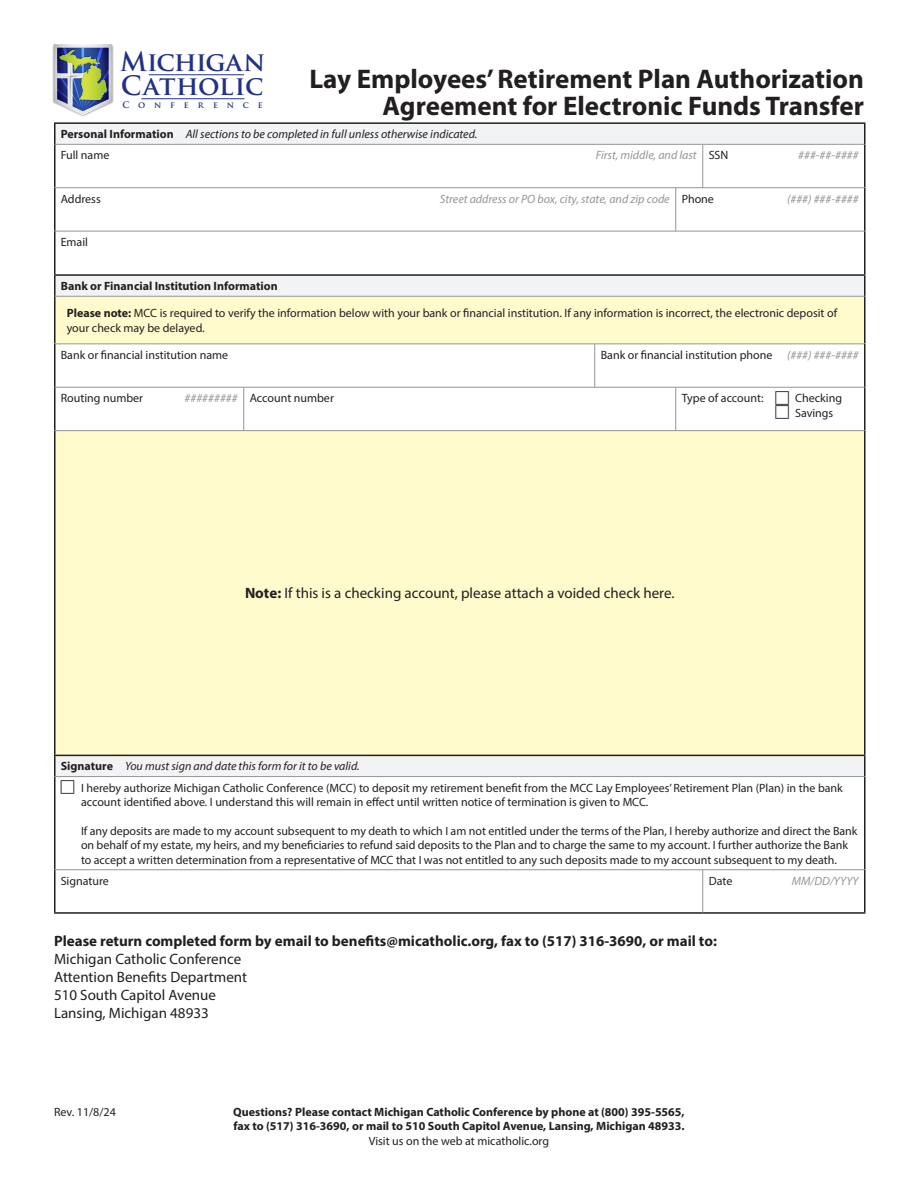
<style>
.page{position:relative;width:918px;height:1188px;background:#fff}
.page>*{position:absolute;margin:0;border:0;box-sizing:border-box;transform-origin:0 0}
.t1{font:700 27px/27px "Myriad Pro";color:#231f20;text-align:right}
.t2{font:700 26.1px/23.9px "Trajan Pro";letter-spacing:-.015em;color:#223184}
.t3{font:15px/18px "Myriad Pro";color:#231f20}
.t4{font:700 15px "Myriad Pro";color:#231f20}
.t5{font:12px/14.4px "Myriad Pro";color:#231f20}
.t6{font:700 12px/14.4px "Myriad Pro";color:#231f20}
.t7{font:italic 12px "Myriad Pro";color:#939598}
.t8{font:italic 12px/21.1px "Myriad Pro";color:#231f20}
.t9{font:700 8.7px "Trajan Pro";letter-spacing:1.015em;color:#223184}
.s1{font-weight:700;font-style:normal}
.s2{font-style:normal}
.s3{font-style:normal;color:#231f20}
.s4{font-weight:700}
.s5{font-style:italic;color:#939598}
.s6{font-style:italic}
</style>
<div class="page">
<div style="left:55px;top:123px;width:810px;height:21px;background:#f2f3f4"></div>
<hr style="left:54px;top:122px;width:812px;height:2px;background:#231f20">
<hr style="left:54px;top:124px;width:2px;height:20px;background:#231f20">
<hr style="left:864px;top:124px;width:2px;height:20px;background:#231f20">
<hr style="left:54px;top:144px;width:649px;height:1px;background:#939598">
<hr style="left:703px;top:144px;width:163px;height:1px;background:#939598">
<hr style="left:54px;top:145px;width:2px;height:43px;background:#231f20">
<hr style="left:864px;top:145px;width:2px;height:43px;background:#231f20">
<hr style="left:702px;top:145px;width:1px;height:43px;background:#939598">
<hr style="left:54px;top:187px;width:622px;height:1px;background:#939598">
<hr style="left:676px;top:187px;width:190px;height:1px;background:#939598">
<hr style="left:54px;top:188px;width:2px;height:43px;background:#231f20">
<hr style="left:864px;top:188px;width:2px;height:43px;background:#231f20">
<hr style="left:675px;top:188px;width:1px;height:43px;background:#939598">
<hr style="left:54px;top:231px;width:812px;height:1px;background:#939598">
<hr style="left:54px;top:231px;width:2px;height:43px;background:#231f20">
<hr style="left:864px;top:231px;width:2px;height:43px;background:#231f20">
<div style="left:55px;top:275px;width:810px;height:21px;background:#f2f3f4"></div>
<hr style="left:54px;top:274px;width:812px;height:2px;background:#231f20">
<hr style="left:54px;top:276px;width:2px;height:20px;background:#231f20">
<hr style="left:864px;top:276px;width:2px;height:20px;background:#231f20">
<div style="left:55px;top:296px;width:810px;height:48px;background:#fffbcc"></div>
<hr style="left:54px;top:296px;width:812px;height:1px;background:#939598">
<hr style="left:54px;top:296px;width:2px;height:48px;background:#231f20">
<hr style="left:864px;top:296px;width:2px;height:48px;background:#231f20">
<hr style="left:54px;top:344px;width:541px;height:1px;background:#939598">
<hr style="left:595px;top:344px;width:271px;height:1px;background:#939598">
<hr style="left:54px;top:344px;width:2px;height:43px;background:#231f20">
<hr style="left:864px;top:344px;width:2px;height:43px;background:#231f20">
<hr style="left:594px;top:344px;width:1px;height:43px;background:#939598">
<hr style="left:54px;top:387px;width:190px;height:1px;background:#939598">
<hr style="left:244px;top:387px;width:432px;height:1px;background:#939598">
<hr style="left:676px;top:387px;width:190px;height:1px;background:#939598">
<hr style="left:54px;top:387px;width:2px;height:43px;background:#231f20">
<hr style="left:864px;top:387px;width:2px;height:43px;background:#231f20">
<hr style="left:243px;top:387px;width:1px;height:43px;background:#939598">
<hr style="left:675px;top:387px;width:1px;height:43px;background:#939598">
<div style="left:55px;top:431px;width:810px;height:324px;background:#fffbcc"></div>
<hr style="left:54px;top:430px;width:812px;height:1px;background:#939598">
<hr style="left:54px;top:431px;width:2px;height:324px;background:#231f20">
<hr style="left:864px;top:431px;width:2px;height:324px;background:#231f20">
<div style="left:55px;top:755px;width:810px;height:21px;background:#f2f3f4"></div>
<hr style="left:54px;top:755px;width:812px;height:1px;background:#231f20">
<hr style="left:54px;top:756px;width:2px;height:20px;background:#231f20">
<hr style="left:864px;top:756px;width:2px;height:20px;background:#231f20">
<hr style="left:54px;top:776px;width:812px;height:1px;background:#939598">
<hr style="left:54px;top:777px;width:2px;height:93px;background:#231f20">
<hr style="left:864px;top:777px;width:2px;height:93px;background:#231f20">
<hr style="left:54px;top:870px;width:649px;height:1px;background:#939598">
<hr style="left:54px;top:870px;width:2px;height:42px;background:#231f20">
<hr style="left:54px;top:912px;width:649px;height:2px;background:#231f20">
<hr style="left:703px;top:912px;width:163px;height:2px;background:#231f20">
<hr style="left:703px;top:870px;width:163px;height:1px;background:#939598">
<hr style="left:702px;top:870px;width:1px;height:42px;background:#939598">
<hr style="left:864px;top:870px;width:2px;height:42px;background:#231f20">
<img style="left:52px;top:44px;width:62px;height:73px">
<img style="left:54px;top:44px;width:58px;height:71px">
<hr style="left:149px;top:75px;width:95px;height:1px;background:#223184">
<hr style="left:142px;top:98px;width:102px;height:1px;background:#223184">
<h2 class="t2" style="left:120px;top:50px;width:147px">Michigan<br>Catholic</h2>
<p class="t9" style="left:122px;top:99px;width:142px">Conference</p>
<h1 class="t1" style="left:309px;top:65px;width:556px">Lay Employees’ Retirement Plan Authorization<br>Agreement for Electronic Funds Transfer</h1>
<p class="t8" style="left:61px;top:123px;width:418px"><span class="s1">Personal Information</span> All sections to be completed in full unless otherwise indicated.<br><span class="s2">Full name</span></p>
<p class="t7" style="left:596px;top:148px;width:134px">First, middle, and last <span class="s3">SSN</span></p>
<p class="t7" style="left:798px;top:148px;width:62px">###-##-####</p>
<p class="t5" style="left:61px;top:191px;width:42px">Address</p>
<p class="t7" style="left:440px;top:191px;width:276px">Street address or PO box, city, state, and zip code <span class="s3">Phone</span></p>
<p class="t7" style="left:787px;top:191px;width:73px">(###) ###-####</p>
<p class="t5" style="left:61px;top:235px;width:29px">Email</p>
<p class="t6" style="left:61px;top:278px;width:219px">Bank or Financial Institution Information</p>
<p class="t5" style="left:67px;top:306px;width:772px"><span class="s4">Please note:</span> MCC is required to verify the information below with your bank or financial institution. If any information is incorrect, the electronic deposit of your check may be delayed.</p>
<p class="t5" style="left:61px;top:347px;width:169px">Bank or financial institution name</p>
<p class="t5" style="left:601px;top:347px;width:259px">Bank or financial institution phone <span class="s5">(###) ###-####</span></p>
<p class="t5" style="left:61px;top:391px;width:84px">Routing number</p>
<p class="t5" style="left:185px;top:391px;width:151px"><span class="s5">#########</span> Account number</p>
<p class="t5" style="left:682px;top:391px;width:83px">Type of account:</p>
<p class="t5" style="left:795px;top:391px;width:49px">Checking<br>Savings</p>
<p class="t3" style="left:245px;top:584px;width:431px"><span class="s4">Note:</span> If this is a checking account, please attach a voided check here.</p>
<p class="t5" style="left:81px;top:756px;width:763px;line-height:21.1px;text-indent:-20px"><span class="s4">Signature</span> <span class="s6">You must sign and date this form for it to be valid.<br></span>I hereby authorize Michigan Catholic Conference (MCC) to deposit my retirement benefit from the MCC Lay Employees’ Retirement Plan (Plan) in the bank</p>
<p class="t5" style="left:81px;top:795px;width:569px">account identified above. I understand this will remain in effect until written notice of termination is given to MCC.</p>
<p class="t5" style="left:81px;top:823px;width:778px">If any deposits are made to my account subsequent to my death to which I am not entitled under the terms of the Plan, I hereby authorize and direct the Bank on behalf of my estate, my heirs, and my beneficiaries to refund said deposits to the Plan and to charge the same to my account. I further authorize the Bank to accept a written determination from a representative of MCC that I was not entitled to any such deposits made to my account subsequent to my death.</p>
<p class="t5" style="left:61px;top:873px;width:50px">Signature</p>
<p class="t5" style="left:709px;top:873px;width:25px">Date</p>
<p class="t7" style="left:792px;top:873px;width:68px">MM/DD/YYYY</p>
<p class="t4" style="left:54px;top:931px;width:664px">Please return completed form by email to benefits@micatholic.org, fax to (517) 316-3690, or mail to:</p>
<p class="t3" style="left:54px;top:950px;width:195px">Michigan Catholic Conference<br>Attention Benefits Department<br>510 South Capitol Avenue<br>Lansing, Michigan 48933</p>
<p class="t5" style="left:54px;top:1105px;width:63px">Rev. 11/8/24</p>
<p class="t6" style="left:233px;top:1104px;width:453px">Questions? Please contact Michigan Catholic Conference by phone at (800) 395-5565, fax to (517) 316-3690, or mail to 510 South Capitol Avenue, Lansing, Michigan 48933.</p>
<p class="t5" style="left:369px;top:1133px;width:182px">Visit us on the web at micatholic.org</p>
</div>
